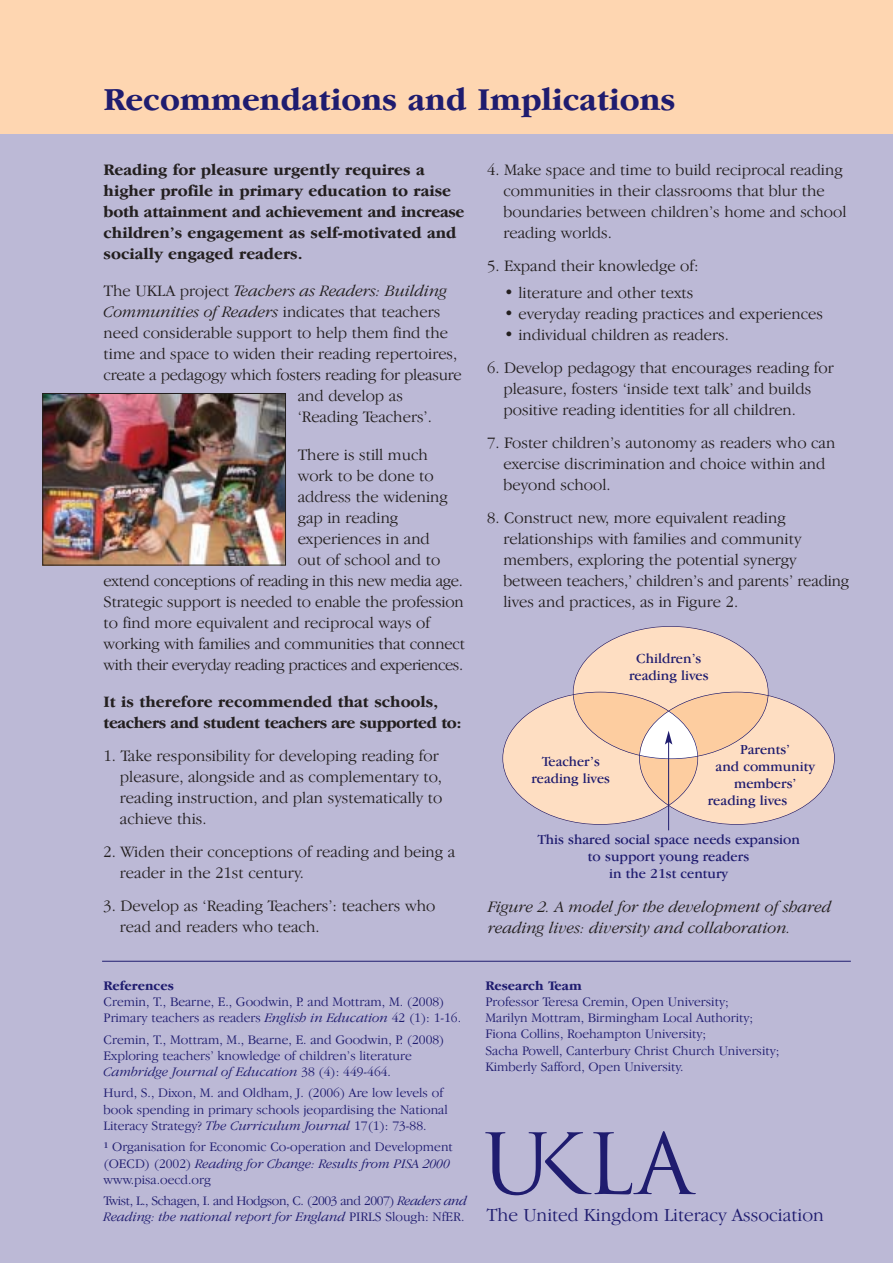
<style>
.page{position:relative;width:893px;height:1263px;background:#fff}
.page>*{position:absolute;margin:0;border:0;box-sizing:border-box;transform-origin:0 0}
.t1{font:700 33px "Garamond IT Cby BT";color:#1f1c6f}
.t2{font:300 19.2px "Garamond IT Cby BT";color:#1f1c6f}
.t3{font:300 16.5px/21px "Garamond IT Cby BT";color:#231f1f}
.t4{font:700 16.5px/21px "Garamond IT Cby BT";color:#231f1f}
.t5{font:italic 300 16.5px/21px "Garamond IT Cby BT";color:#231f1f}
.t6{font:700 16.5px/21px "Garamond IT Cby BT";letter-spacing:-.03em;color:#231f1f}
.t7{font:300 16.5px "Garamond IT Cby BT";letter-spacing:-.025em;color:#231f1f}
.t8{font:300 16.5px "Garamond IT Cby BT";letter-spacing:-.02em;color:#231f1f}
.t9{font:14.25px/17.1px "Garamond IT Cby BT";color:#1f1c6f;text-align:center}
.t10{font:300 13.5px/16.2px "Garamond IT Cby BT";color:#1f1c6f}
.t11{font:300 13.5px/16.2px "Garamond IT Cby BT";letter-spacing:-.03em;color:#1f1c6f}
.t12{font:700 13.5px "Garamond IT Cby BT";color:#1f1c6f}
.s1{font-style:normal}
.s2{font-style:italic}
</style>
<div class="page">
<div style="left:0;top:22px;width:892px;height:1241px;background:#bcb9d6"></div>
<div style="left:0;top:0;width:892px;height:134px;background:#fed6b1"></div>
<img style="left:45px;top:395px;width:239px;height:168px">
<div style="left:43px;top:393px;width:243px;height:172px;border:1px solid #231f1f"></div>
<hr style="left:102px;top:961px;width:748px;height:1px;background:#1f1c6f">
<div style="left:573px;top:626px;width:195px;height:133px;background:#fedec2;border-radius:50%"></div>
<div style="left:502px;top:692px;width:196px;height:133px;background:#fedec2;border-radius:50%"></div>
<div style="left:639px;top:692px;width:195px;height:133px;background:#fedec2;border-radius:50%"></div>
<hr style="left:668px;top:742px;width:1px;height:88px;background:#1f1c6f">
<svg style="left:573px;top:692px;width:197px;height:114px"></svg>
<svg style="left:485px;top:1131px;width:210px;height:64px"></svg>
<h1 class="t1" style="left:103px;top:86px;width:573px">Recommendations and Implications</h1>
<p class="t4" style="left:104px;top:160px;width:362px">Reading for pleasure urgently requires a higher profile in primary education to raise both attainment and achievement and increase children’s engagement as self-motivated and socially engaged readers.</p>
<p class="t5" style="left:104px;top:282px;width:345px"><span class="s1">The UKLA project</span> Teachers as Readers: Building</p>
<p class="t3" style="left:104px;top:303px;width:338px"><span class="s2">Communities of Readers</span> indicates that teachers</p>
<p class="t3" style="left:104px;top:324px;width:346px">need considerable support to help them find the</p>
<p class="t3" style="left:104px;top:345px;width:355px">time and space to widen their reading repertoires,</p>
<p class="t3" style="left:104px;top:366px;width:359px">create a pedagogy which fosters reading for pleasure</p>
<p class="t3" style="left:298px;top:387px;width:107px">and develop as</p>
<p class="t3" style="left:298px;top:408px;width:136px">‘Reading Teachers’.</p>
<p class="t3" style="left:298px;top:445px;width:132px">There is still much</p>
<p class="t3" style="left:298px;top:466px;width:137px">work to be done to</p>
<p class="t3" style="left:298px;top:487px;width:152px">address the widening</p>
<p class="t3" style="left:298px;top:508px;width:102px">gap in reading</p>
<p class="t3" style="left:298px;top:529px;width:134px">experiences in and</p>
<p class="t3" style="left:298px;top:550px;width:144px">out of school and to</p>
<p class="t8" style="left:104px;top:574px;width:361px">extend conceptions of reading in this new media age.</p>
<p class="t3" style="left:104px;top:592px;width:362px">Strategic support is needed to enable the profession</p>
<p class="t3" style="left:104px;top:613px;width:328px">to find more equivalent and reciprocal ways of</p>
<p class="t3" style="left:104px;top:634px;width:363px">working with families and communities that connect</p>
<p class="t7" style="left:104px;top:658px;width:361px">with their everyday reading practices and experiences.</p>
<p class="t6" style="left:104px;top:693px;width:359px">It is therefore recommended that schools, teachers and student teachers are supported to:</p>
<p class="t3" style="left:120px;top:747px;width:324px;text-indent:-16px">1. Take responsibility for developing reading for pleasure, alongside and as complementary to, reading instruction, and plan systematically to achieve this.</p>
<p class="t3" style="left:120px;top:843px;width:337px;text-indent:-16px">2. Widen their conceptions of reading and being a reader in the 21st century.</p>
<p class="t3" style="left:120px;top:897px;width:317px;text-indent:-16px">3. Develop as ‘Reading Teachers’: teachers who read and readers who teach.</p>
<p class="t12" style="left:104px;top:980px;width:72px">References</p>
<p class="t10" style="left:104px;top:995px;width:359px">Cremin, T., Bearne, E., Goodwin, P. and Mottram, M. (2008)<br>Primary teachers as readers <span class="s2">English in Education</span> 42 (1): 1-16.</p>
<p class="t10" style="left:104px;top:1032px;width:342px">Cremin, T., Mottram, M., Bearne, E. and Goodwin, P. (2008)<br>Exploring teachers’ knowledge of children’s literature<br><span class="s2">Cambridge Journal of Education</span> 38 (4): 449-464.</p>
<p class="t10" style="left:104px;top:1086px;width:346px">Hurd, S., Dixon, M. and Oldham, J. (2006) Are low levels of book spending in primary schools jeopardising the National<br>Literacy Strategy? <span class="s2">The Curriculum Journal</span> 17(1): 73-88.</p>
<p class="t10" style="left:104px;top:1140px;width:351px"><sup>1</sup> Organisation for Economic Co-operation and Development (OECD) (2002) <span class="s2">Reading for Change: Results from PISA 2000 </span>www.pisa.oecd.org</p>
<p class="t11" style="left:104px;top:1194px;width:365px">Twist, L., Schagen, I. and Hodgson, C. (2003 and 2007) <span class="s2">Readers and<br>Reading: the national report for England</span> PIRLS Slough: NfER.</p>
<p class="t3" style="left:503px;top:160px;width:344px;text-indent:-16px">4. Make space and time to build reciprocal reading communities in their classrooms that blur the boundaries between children’s home and school reading worlds.</p>
<p class="t3" style="left:487px;top:256px;width:213px">5. Expand their knowledge of:</p>
<p class="t3" style="left:504px;top:283px;width:191px">• literature and other texts</p>
<p class="t3" style="left:504px;top:304px;width:320px">• everyday reading practices and experiences</p>
<p class="t3" style="left:504px;top:325px;width:226px">• individual children as readers.</p>
<p class="t3" style="left:503px;top:358px;width:332px;text-indent:-16px">6. Develop pedagogy that encourages reading for pleasure, fosters ‘inside text talk’ and builds positive reading identities for all children.</p>
<p class="t3" style="left:503px;top:433px;width:333px;text-indent:-16px">7. Foster children’s autonomy as readers who can exercise discrimination and choice within and beyond school.</p>
<p class="t3" style="left:503px;top:508px;width:347px;text-indent:-16px">8. Construct new, more equivalent reading relationships with families and community members, exploring the potential synergy between teachers,’ children’s and parents’ reading lives and practices, as in Figure 2.</p>
<p class="t9" style="left:629px;top:651px;width:81px">Children’s reading lives</p>
<p class="t9" style="left:740px;top:742px;width:51px">Parents’</p>
<p class="t9" style="left:715px;top:759px;width:101px">and community</p>
<p class="t9" style="left:734px;top:776px;width:64px">members’</p>
<p class="t9" style="left:707px;top:793px;width:81px">reading lives</p>
<p class="t9" style="left:537px;top:832px;width:264px">This shared social space needs expansion to support young readers<br>in the 21st century</p>
<p class="t9" style="left:531px;top:754px;width:80px">Teacher’s reading lives</p>
<p class="t5" style="left:488px;top:898px;width:345px">Figure 2. A model for the development of shared reading lives: diversity and collaboration.</p>
<p class="t12" style="left:485px;top:980px;width:98px">Research Team</p>
<p class="t10" style="left:485px;top:995px;width:295px">Professor Teresa Cremin, Open University;<br>Marilyn Mottram, Birmingham Local Authority; Fiona Collins, Roehampton University;<br>Sacha Powell, Canterbury Christ Church University; Kimberly Safford, Open University.</p>
<p class="t2" style="left:486px;top:1207px;width:339px">The United Kingdom Literacy Association</p>
</div>
